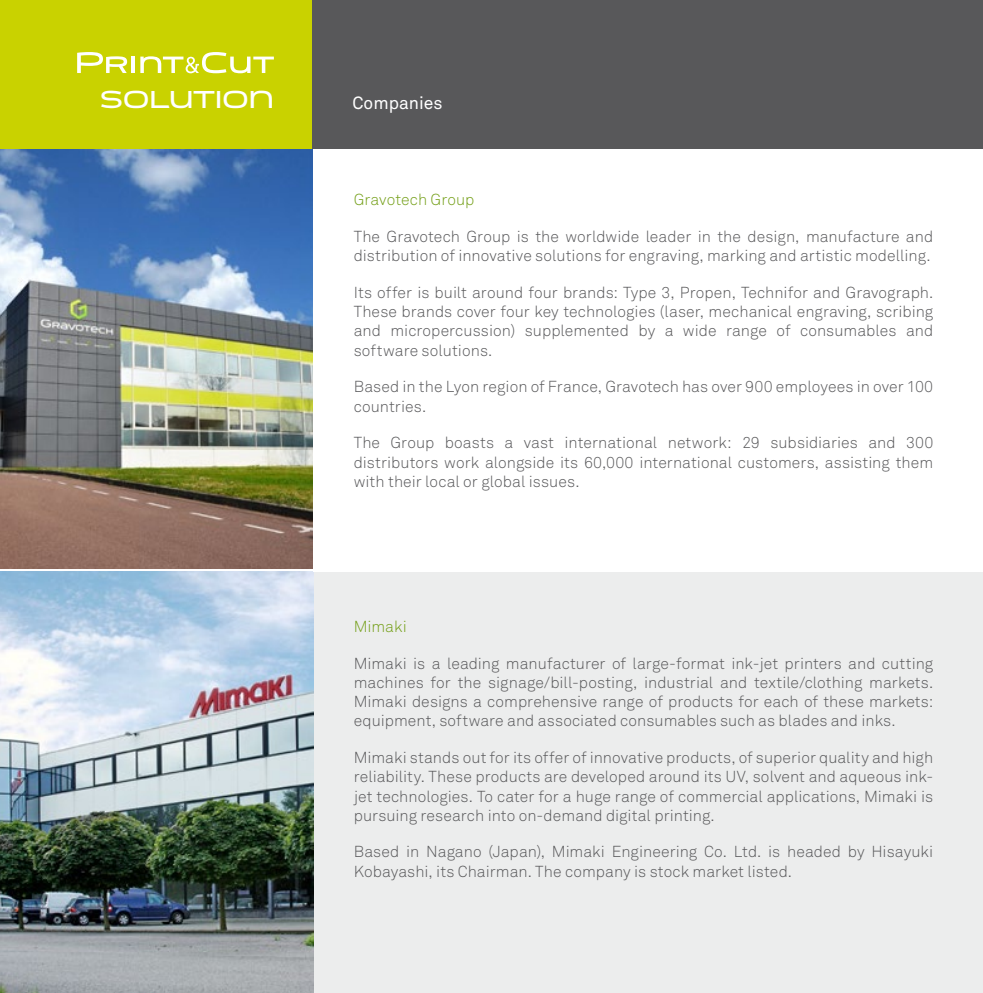
<style>
.page{position:relative;width:983px;height:993px;background:#fff}
.page>*{position:absolute;margin:0;border:0;box-sizing:border-box;transform-origin:0 0}
.t1{font:26.6px "Gravotech";color:#fff}
.t2{font:17.5px "Akkurat Std";color:#fff}
.t3{font:300 15.75px/19.2px "Akkurat Std";letter-spacing:.005em;color:#58585a;text-align:justify}
.t4{font:300 15.75px "Akkurat Std";letter-spacing:.005em;color:#749f18}
</style>
<div class="page">
<div style="left:0;top:0;width:313px;height:149px;background:#c9d200"></div>
<div style="left:313px;top:0;width:669px;height:149px;background:#58585a"></div>
<img style="left:0;top:571px;width:313px;height:421px">
<div style="left:314px;top:570px;width:668px;height:422px;background:#eceded"></div>
<img style="left:0;top:149px;width:313px;height:419px">
<div style="left:313px;top:149px;width:669px;height:422px;background:#fff"></div>
<svg style="left:77px;top:52px;width:50px;height:21px"></svg>
<hr style="left:131px;top:57px;width:4px;height:16px;background:#fff">
<svg style="left:140px;top:52px;width:134px;height:21px"></svg>
<h1 class="t1" style="left:100px;top:83px;width:175px">SOLUTION</h1>
<p class="t2" style="left:352px;top:93px;width:92px">Companies</p>
<p class="t4" style="left:353px;top:190px;width:122px">Gravotech Group</p>
<p class="t3" style="left:353px;top:227px;width:581px">The Gravotech Group is the worldwide leader in the design, manufacture and distribution of innovative solutions for engraving, marking and artistic modelling.</p>
<p class="t3" style="left:353px;top:283px;width:581px">Its offer is built around four brands: Type 3, Propen, Technifor and Gravograph.<br>These brands cover four key technologies (laser, mechanical engraving, scribing and micropercussion) supplemented by a wide range of consumables and software solutions.</p>
<p class="t3" style="left:353px;top:377px;width:581px">Based in the Lyon region of France, Gravotech has over 900 employees in over 100 countries.</p>
<p class="t3" style="left:353px;top:433px;width:581px">The Group boasts a vast international network: 29 subsidiaries and 300 distributors work alongside its 60,000 international customers, assisting them with their local or global issues.</p>
<p class="t4" style="left:353px;top:617px;width:55px">Mimaki</p>
<p class="t3" style="left:353px;top:653px;width:581px">Mimaki is a leading manufacturer of large-format ink-jet printers and cutting machines for the signage/bill-posting, industrial and textile/clothing markets.<br>Mimaki designs a comprehensive range of products for each of these markets: equipment, software and associated consumables such as blades and inks.</p>
<p class="t3" style="left:353px;top:747px;width:581px">Mimaki stands out for its offer of innovative products, of superior quality and high reliability. These products are developed around its UV, solvent and aqueous ink&shy;jet technologies. To cater for a huge range of commercial applications, Mimaki is pursuing research into on-demand digital printing.</p>
<p class="t3" style="left:353px;top:842px;width:581px">Based in Nagano (Japan), Mimaki Engineering Co. Ltd. is headed by Hisayuki<br>Kobayashi, its Chairman. The company is stock market listed.</p>
</div>
